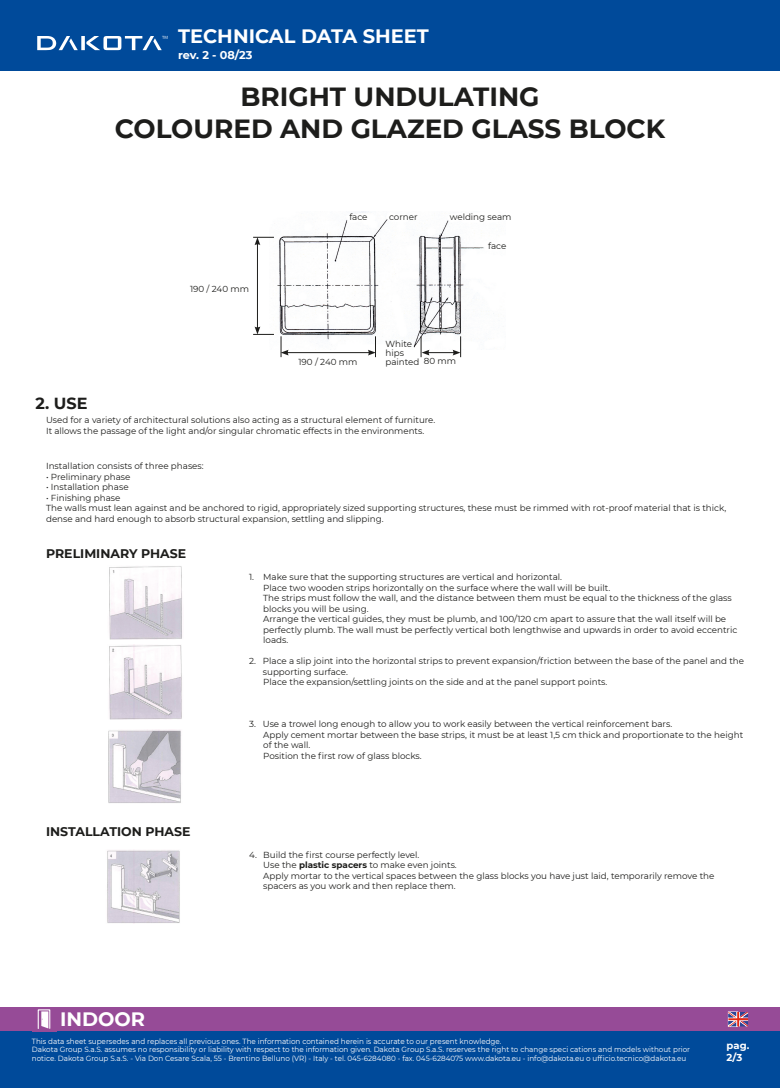
<style>
.page{position:relative;width:780px;height:1088px;background:#fff}
.page>*{position:absolute;margin:0;border:0;box-sizing:border-box;transform-origin:0 0}
.t1{font:700 26.25px/31.5px "Montserrat";color:#1d1d1b;text-align:center}
.t2{font:700 19.38px "Montserrat";color:#fff}
.t3{font:700 16px "Montserrat";color:#1d1d1b}
.t4{font:700 12.5px "Montserrat";color:#1d1d1b}
.t5{font:700 11.25px "Montserrat";letter-spacing:-.005em;color:#fff}
.t6{font:700 10px/12px "Montserrat";color:#fff}
.t7{font:8.75px/10.5px "Montserrat";color:#1d1d1b}
.t8{font:7.5px/8.8px "Montserrat";color:#fff;scale:.96 1}
.s1{font-weight:700}
</style>
<div class="page">
<div style="left:0;top:0;width:780px;height:71px;background:#004a9a"></div>
<div style="left:0;top:1031px;width:780px;height:57px;background:#004a9a"></div>
<div style="left:0;top:1007px;width:780px;height:24px;background:#964b97"></div>
<svg style="left:37px;top:1009px;width:14px;height:20px"></svg>
<svg style="left:38px;top:1009px;width:12px;height:20px"></svg>
<svg style="left:81px;top:36px;width:4px;height:14px"></svg>
<svg style="left:37px;top:36px;width:41px;height:14px"></svg>
<svg style="left:86px;top:36px;width:81px;height:14px"></svg>
<svg style="left:728px;top:1012px;width:20px;height:14px"></svg>
<img style="left:270px;top:211px;width:224px;height:139px">
<hr style="left:257px;top:243px;width:1px;height:85px;background:#1d1d1b">
<svg style="left:253px;top:237px;width:21px;height:8px"></svg>
<svg style="left:253px;top:326px;width:21px;height:9px"></svg>
<hr style="left:286px;top:352px;width:84px;height:1px;background:#1d1d1b">
<svg style="left:281px;top:336px;width:7px;height:21px"></svg>
<svg style="left:368px;top:336px;width:8px;height:21px"></svg>
<svg style="left:421px;top:336px;width:40px;height:21px"></svg>
<img style="left:109px;top:566px;width:73px;height:73px">
<img style="left:109px;top:645px;width:73px;height:74px">
<img style="left:108px;top:729px;width:73px;height:74px">
<img style="left:107px;top:850px;width:73px;height:73px">
<h2 class="t2" style="left:178px;top:22px;width:252px">TECHNICAL DATA SHEET</h2>
<p class="t5" style="left:178px;top:47px;width:76px">rev. 2 - 08/23</p>
<h1 class="t1" style="left:115px;top:80px;width:552px">BRIGHT UNDULATING<br>COLOURED AND GLAZED GLASS BLOCK</h1>
<p class="t7" style="left:190px;top:283px;width:61px">190 / 240 mm</p>
<p class="t7" style="left:349px;top:212px;width:20px">face</p>
<p class="t7" style="left:389px;top:212px;width:30px">corner</p>
<p class="t7" style="left:450px;top:211px;width:63px">welding seam</p>
<p class="t7" style="left:488px;top:241px;width:20px">face</p>
<p class="t7" style="left:298px;top:356px;width:61px">190 / 240 mm</p>
<p class="t7" style="left:385px;top:338px;width:28px">White</p>
<p class="t7" style="left:385px;top:347px;width:20px">hips</p>
<p class="t7" style="left:385px;top:356px;width:35px">painted</p>
<p class="t7" style="left:423px;top:356px;width:34px">80 mm</p>
<p class="t3" style="left:36px;top:391px;width:53px">2. USE</p>
<p class="t7" style="left:46px;top:414px;width:390px">Used for a variety of architectural solutions also acting as a structural element of furniture.</p>
<p class="t7" style="left:46px;top:425px;width:379px">It allows the passage of the light and/or singular chromatic effects in the environments.</p>
<p class="t7" style="left:46px;top:460px;width:159px">Installation consists of three phases:</p>
<p class="t7" style="left:46px;top:471px;width:86px">• Preliminary phase</p>
<p class="t7" style="left:46px;top:481px;width:84px">• Installation phase</p>
<p class="t7" style="left:46px;top:492px;width:76px">• Finishing phase</p>
<p class="t7" style="left:46px;top:502px;width:681px">The walls must lean against and be anchored to rigid, appropriately sized supporting structures, these must be rimmed with rot-proof material that is thick, dense and hard enough to absorb structural expansion, settling and slipping.</p>
<p class="t4" style="left:46px;top:544px;width:142px">PRELIMINARY PHASE</p>
<p class="t4" style="left:46px;top:822px;width:146px">INSTALLATION PHASE</p>
<h2 class="t2" style="left:60px;top:1005px;width:86px">INDOOR</h2>
<p class="t7" style="left:249px;top:572px;width:314px">1. Make sure that the supporting structures are vertical and horizontal.</p>
<p class="t7" style="left:263px;top:582px;width:348px">Place two wooden strips horizontally on the surface where the wall will be built.</p>
<p class="t7" style="left:263px;top:593px;width:470px">The strips must follow the wall, and the distance between them must be equal to the thickness of the glass blocks you will be using.</p>
<p class="t7" style="left:263px;top:614px;width:475px">Arrange the vertical guides, they must be plumb, and 100/120 cm apart to assure that the wall itself will be perfectly plumb. The wall must be perfectly vertical both lengthwise and upwards in order to avoid eccentric loads.</p>
<p class="t7" style="left:249px;top:656px;width:496px">2. Place a slip joint into the horizontal strips to prevent expansion/friction between the base of the panel and the</p>
<p class="t7" style="left:263px;top:666px;width:87px">supporting surface.</p>
<p class="t7" style="left:263px;top:677px;width:345px">Place the expansion/settling joints on the side and at the panel support points.</p>
<p class="t7" style="left:249px;top:719px;width:424px">3. Use a trowel long enough to allow you to work easily between the vertical reinforcement bars.</p>
<p class="t7" style="left:263px;top:729px;width:481px">Apply cement mortar between the base strips, it must be at least 1,5 cm thick and proportionate to the height of the wall.</p>
<p class="t7" style="left:263px;top:750px;width:160px">Position the first row of glass blocks.</p>
<p class="t7" style="left:249px;top:849px;width:172px">4. Build the first course perfectly level.</p>
<p class="t7" style="left:263px;top:859px;width:195px">Use the <span class="s1">plastic spacers</span> to make even joints.</p>
<p class="t7" style="left:263px;top:870px;width:453px">Apply mortar to the vertical spaces between the glass blocks you have just laid, temporarily remove the spacers as you work and then replace them.</p>
<p class="t8" style="left:32px;top:1036px;width:687px">This data sheet supersedes and replaces all previous ones. The information contained herein is accurate to our present knowledge.<br>Dakota Group S.a.S. assumes no responsibility or liability with respect to the information given. Dakota Group S.a.S. reserves the right to change speci cations and models without prior notice. Dakota Group S.a.S. - Via Don Cesare Scala, 55 - Brentino Belluno (VR) - Italy - tel. 045-6284080 - fax. 045-6284075 www.dakota.eu - info@dakota.eu o ufficio.tecnico@dakota.eu</p>
<p class="t6" style="left:726px;top:1038px;width:24px">pag.<br>2/3</p>
</div>
